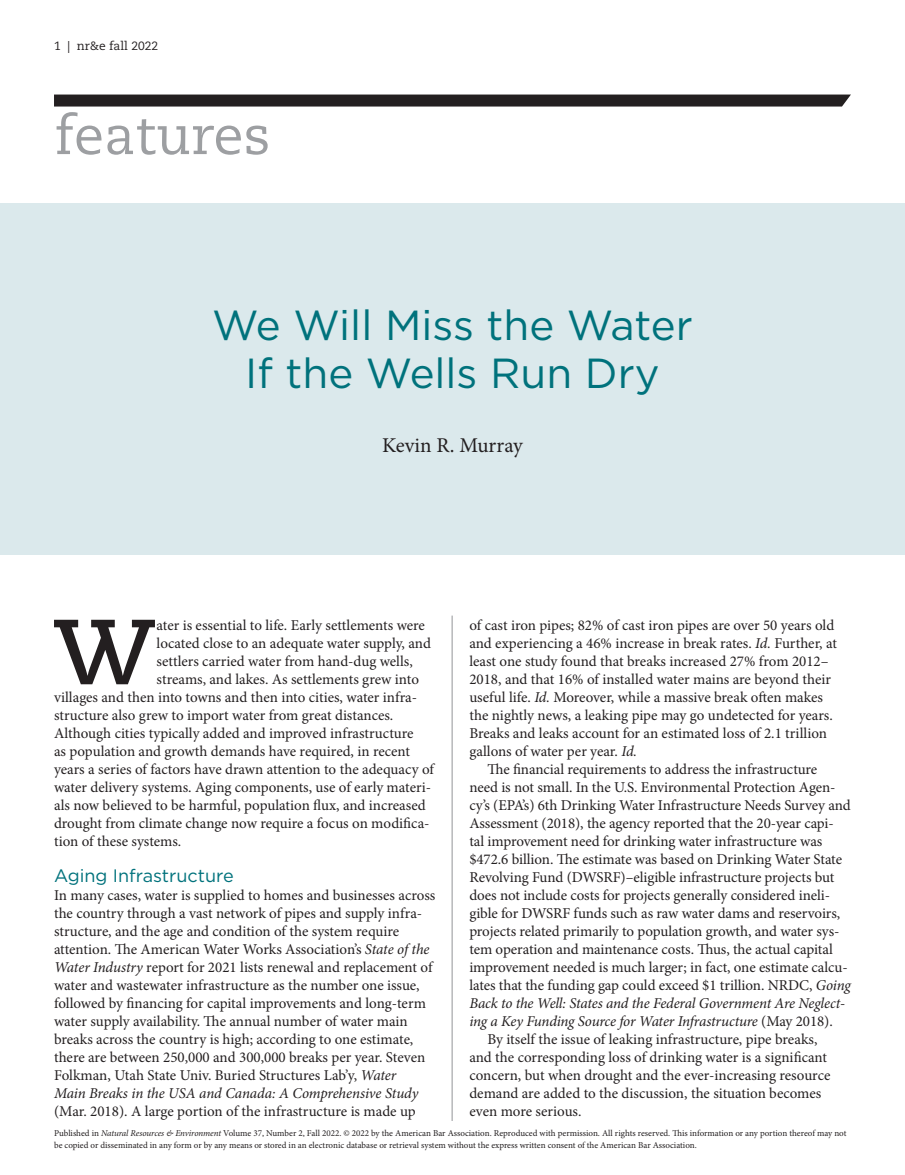
<style>
.page{position:relative;width:905px;height:1175px;background:#fff}
.page>*{position:absolute;margin:0;border:0;box-sizing:border-box;transform-origin:0 0}
.body-dropcap_pbody{font:700 92.1px "Caecilia LT Std";color:#231f20}
.department_-_name_gr{font:54px "Caecilia LT Std";color:#9d9fa2}
.feature_title{font:42px/48px "Gotham";color:#00727c;text-align:center}
.byline_author{font:21px "Minion Pro";color:#231f20}
.subhead1_sh1{font:18px "Gotham";color:#00727c}
.body-first_pbody{font:15px/18px "Minion Pro";color:#231f20}
.body_pbody{font:15px/18px "Minion Pro";letter-spacing:-.005em;color:#231f20}
.body-dropcap_pbody-2{font:15px "Minion Pro";color:#231f20}
.t1{font:12px "Caecilia LT Std";color:#231f20}
.t2{font:9px/12px "Minion Pro";color:#231f20}
.s1{font-style:italic}
</style>
<div class="page">
<div style="left:0;top:203px;width:905px;height:351px;background:#dbe9ec"></div>
<hr style="left:452px;top:615px;width:1px;height:505px;background:#939598">
<svg style="left:54px;top:94px;width:797px;height:12px"></svg>
<p class="t1" style="left:54px;top:39px;width:106px">1 | nr&amp;e fall 2022</p>
<p class="department_-_name_gr" style="left:54px;top:104px;width:218px">features</p>
<p class="feature_title" style="left:212px;top:300px;width:482px">We Will Miss the Water<br>If the Wells Run Dry</p>
<p class="byline_author" style="left:382px;top:431px;width:142px">Kevin R. Murray</p>
<p class="body-dropcap_pbody" style="left:53px;top:598px;width:104px">W</p>
<p class="body-dropcap_pbody-2" style="left:157px;top:615px;width:270px">ater is essential to life. Early settlements were</p>
<p class="body-dropcap_pbody-2" style="left:157px;top:633px;width:276px">located close to an adequate water supply, and</p>
<p class="body-dropcap_pbody-2" style="left:157px;top:651px;width:258px">settlers carried water from hand-dug wells,</p>
<p class="body-dropcap_pbody-2" style="left:157px;top:669px;width:264px">streams, and lakes. As settlements grew into</p>
<p class="body-dropcap_pbody-2" style="left:54px;top:687px;width:364px">villages and then into towns and then into cities, water infra-</p>
<p class="body-dropcap_pbody-2" style="left:54px;top:705px;width:341px">structure also grew to import water from great distances.</p>
<p class="body-dropcap_pbody-2" style="left:54px;top:723px;width:361px">Although cities typically added and improved infrastructure</p>
<p class="body-dropcap_pbody-2" style="left:54px;top:741px;width:357px">as population and growth demands have required, in recent</p>
<p class="body-dropcap_pbody-2" style="left:54px;top:759px;width:381px">years a series of factors have drawn attention to the adequacy of</p>
<p class="body-dropcap_pbody-2" style="left:54px;top:777px;width:378px">water delivery systems. Aging components, use of early materi-</p>
<p class="body-dropcap_pbody-2" style="left:54px;top:795px;width:373px">als now believed to be harmful, population flux, and increased</p>
<p class="body-dropcap_pbody-2" style="left:54px;top:813px;width:377px">drought from climate change now require a focus on modifica-</p>
<p class="body-dropcap_pbody-2" style="left:54px;top:831px;width:129px">tion of these systems.</p>
<p class="subhead1_sh1" style="left:54px;top:864px;width:181px">Aging Infrastructure</p>
<p class="body-first_pbody" style="left:54px;top:886px;width:383px">In many cases, water is supplied to homes and businesses across the country through a vast network of pipes and supply infra&shy;structure, and the age and condition of the system require attention. The American Water Works Association’s <span class="s1">State of the Water Industry</span> report for 2021 lists renewal and replacement of water and wastewater infrastructure as the number one issue, followed by financing for capital improvements and long-term water supply availability. The annual number of water main breaks across the country is high; according to one estimate, there are between 250,000 and 300,000 breaks per year. Steven Folkman, Utah State Univ. Buried Structures Lab’y, <span class="s1">Water<br>Main Breaks in the USA and Canada: A Comprehensive Study </span>(Mar. 2018). A large portion of the infrastructure is made up</p>
<p class="body-first_pbody" style="left:469px;top:616px;width:369px">of cast iron pipes; 82% of cast iron pipes are over 50 years old and experiencing a 46% increase in break rates. <span class="s1">Id.</span> Further, at least one study found that breaks increased 27% from 2012– 2018, and that 16% of installed water mains are beyond their useful life. <span class="s1">Id.</span> Moreover, while a massive break often makes the nightly news, a leaking pipe may go undetected for years.<br>Breaks and leaks account for an estimated loss of 2.1 trillion gallons of water per year. <span class="s1">Id.</span></p>
<p class="body_pbody" style="left:469px;top:760px;width:383px;text-indent:18px">The financial requirements to address the infrastructure<br>need is not small. In the U.S. Environmental Protection Agen&shy;cy’s (EPA’s) 6th Drinking Water Infrastructure Needs Survey and Assessment (2018), the agency reported that the 20-year capi&shy;tal improvement need for drinking water infrastructure was $472.6 billion. The estimate was based on Drinking Water State Revolving Fund (DWSRF)–eligible infrastructure projects but does not include costs for projects generally considered ineli&shy;gible for DWSRF funds such as raw water dams and reservoirs, projects related primarily to population growth, and water sys&shy;tem operation and maintenance costs. Thus, the actual capital improvement needed is much larger; in fact, one estimate calcu&shy;lates that the funding gap could exceed $1 trillion. NRDC, <span class="s1">Going Back to the Well: States and the Federal Government Are Neglect&shy;ing a Key Funding Source for Water Infrastructure</span> (May 2018).</p>
<p class="body_pbody" style="left:469px;top:1030px;width:362px;text-indent:18px">By itself the issue of leaking infrastructure, pipe breaks, and the corresponding loss of drinking water is a significant concern, but when drought and the ever-increasing resource demand are added to the discussion, the situation becomes even more serious.</p>
<p class="t2" style="left:54px;top:1127px;width:794px">Published in <span class="s1">Natural Resources &amp; Environment</span> Volume 37, Number 2, Fall 2022. © 2022 by the American Bar Association. Reproduced with permission. All rights reserved. This information or any portion thereof may not be copied or disseminated in any form or by any means or stored in an electronic database or retrieval system without the express written consent of the American Bar Association.</p>
</div>
